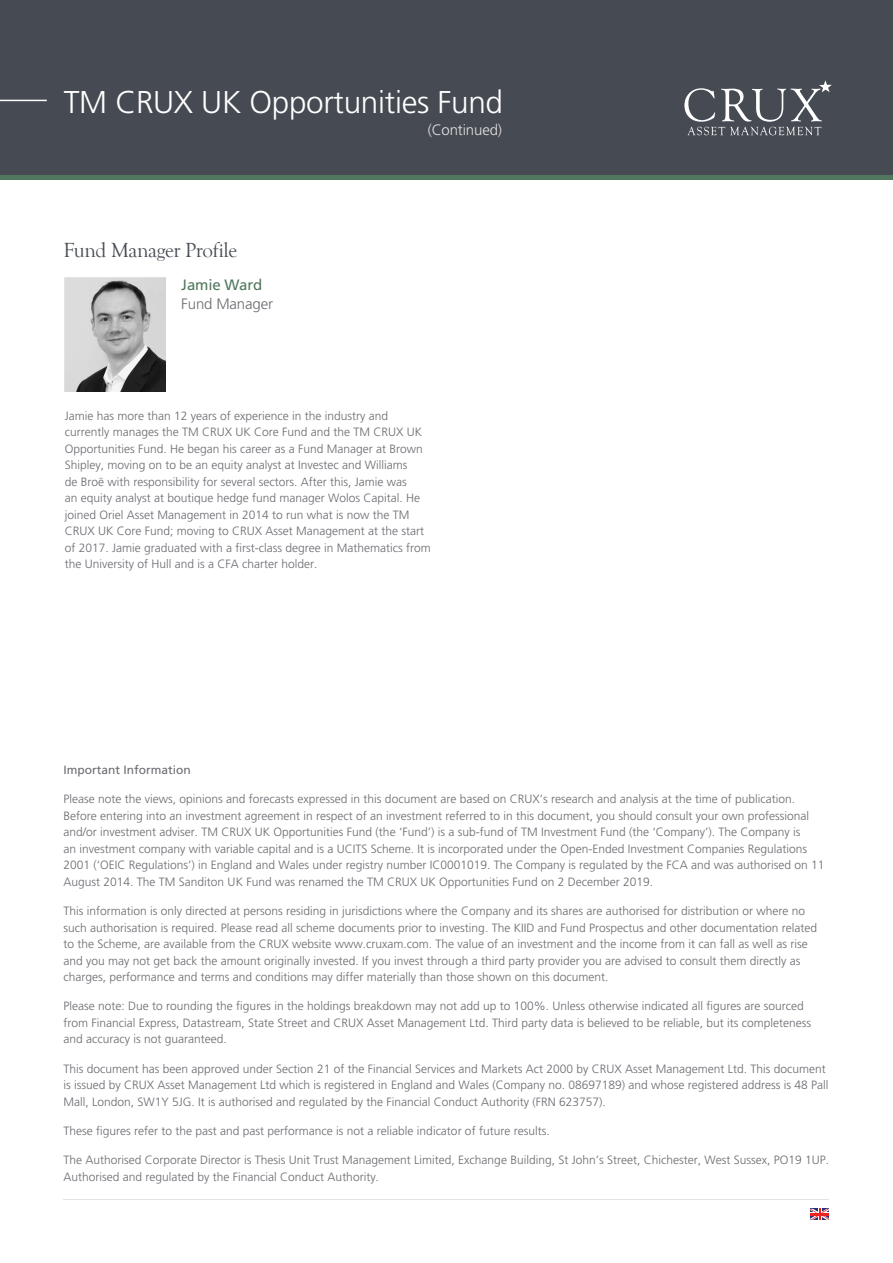
<style>
.page{position:relative;width:893px;height:1263px;background:#fff}
.page>*{position:absolute;margin:0;border:0;box-sizing:border-box;transform-origin:0 0}
.t1{font:300 31.5px "Frutiger";letter-spacing:-.01em;color:#fff}
.t2{font:21px "Goudy Old Style T";letter-spacing:-.02em;color:#464b53}
.t3{font:300 15px "Frutiger";letter-spacing:-.01em;color:#e4e2e3}
.t4{font:300 15px "Frutiger";letter-spacing:-.01em;color:#6a6a71}
.t5{font:15px "Frutiger";letter-spacing:-.01em;color:#51785e}
.t6{font:300 12px/16.5px "Frutiger";color:#6a6a71}
.t7{font:12px "Frutiger";color:#6a6a71}
</style>
<div class="page">
<div style="left:0;top:0;width:893px;height:175px;background:#464b53"></div>
<svg style="left:684px;top:80px;width:148px;height:55px"></svg>
<hr style="left:0;top:100px;width:47px;height:1px;background:#fff">
<img style="left:65px;top:278px;width:101px;height:113px">
<hr style="left:64px;top:1199px;width:765px;height:1px;background:#e4e2e3">
<svg style="left:810px;top:1209px;width:19px;height:11px"></svg>
<div style="left:0;top:175px;width:893px;height:5px;background:#51785e"></div>
<p class="t1" style="left:64px;top:84px;width:441px">TM CRUX UK Opportunities Fund</p>
<p class="t3" style="left:428px;top:122px;width:76px">(Continued)</p>
<p class="t2" style="left:64px;top:239px;width:175px">Fund Manager Profile</p>
<p class="t5" style="left:181px;top:276px;width:82px">Jamie Ward</p>
<p class="t4" style="left:181px;top:295px;width:93px">Fund Manager</p>
<p class="t6" style="left:65px;top:407px;width:368px">Jamie has more than 12 years of experience in the industry and currently manages the TM CRUX UK Core Fund and the TM CRUX UK Opportunities Fund. He began his career as a Fund Manager at Brown Shipley, moving on to be an equity analyst at Investec and Williams<br>de Broë with responsibility for several sectors. After this, Jamie was<br>an equity analyst at boutique hedge fund manager Wolos Capital. He joined Oriel Asset Management in 2014 to run what is now the TM CRUX UK Core Fund; moving to CRUX Asset Management at the start of 2017. Jamie graduated with a first-class degree in Mathematics from the University of Hull and is a CFA charter holder.</p>
<p class="t7" style="left:64px;top:763px;width:129px">Important Information</p>
<p class="t6" style="left:64px;top:791px;width:762px">Please note the views, opinions and forecasts expressed in this document are based on CRUX’s research and analysis at the time of publication.<br>Before entering into an investment agreement in respect of an investment referred to in this document, you should consult your own professional and/or investment adviser. TM CRUX UK Opportunities Fund (the ‘Fund’) is a sub-fund of TM Investment Fund (the ‘Company’). The Company is<br>an investment company with variable capital and is a UCITS Scheme. It is incorporated under the Open-Ended Investment Companies Regulations 2001 (‘OEIC Regulations’) in England and Wales under registry number IC0001019. The Company is regulated by the FCA and was authorised on 11<br>August 2014. The TM Sanditon UK Fund was renamed the TM CRUX UK Opportunities Fund on 2 December 2019.</p>
<p class="t6" style="left:64px;top:903px;width:755px">This information is only directed at persons residing in jurisdictions where the Company and its shares are authorised for distribution or where no such authorisation is required. Please read all scheme documents prior to investing. The KIID and Fund Prospectus and other documentation related to the Scheme, are available from the CRUX website www.cruxam.com. The value of an investment and the income from it can fall as well as rise and you may not get back the amount originally invested. If you invest through a third party provider you are advised to consult them directly as charges, performance and terms and conditions may differ materially than those shown on this document.</p>
<p class="t6" style="left:64px;top:998px;width:749px">Please note: Due to rounding the figures in the holdings breakdown may not add up to 100%. Unless otherwise indicated all figures are sourced from Financial Express, Datastream, State Street and CRUX Asset Management Ltd. Third party data is believed to be reliable, but its completeness and accuracy is not guaranteed.</p>
<p class="t6" style="left:64px;top:1060px;width:766px">This document has been approved under Section 21 of the Financial Services and Markets Act 2000 by CRUX Asset Management Ltd. This document is issued by CRUX Asset Management Ltd which is registered in England and Wales (Company no. 08697189) and whose registered address is 48 Pall<br>Mall, London, SW1Y 5JG. It is authorised and regulated by the Financial Conduct Authority (FRN 623757).</p>
<p class="t6" style="left:64px;top:1122px;width:488px">These figures refer to the past and past performance is not a reliable indicator of future results.</p>
<p class="t6" style="left:64px;top:1152px;width:767px">The Authorised Corporate Director is Thesis Unit Trust Management Limited, Exchange Building, St John’s Street, Chichester, West Sussex, PO19 1UP.<br>Authorised and regulated by the Financial Conduct Authority.</p>
</div>
